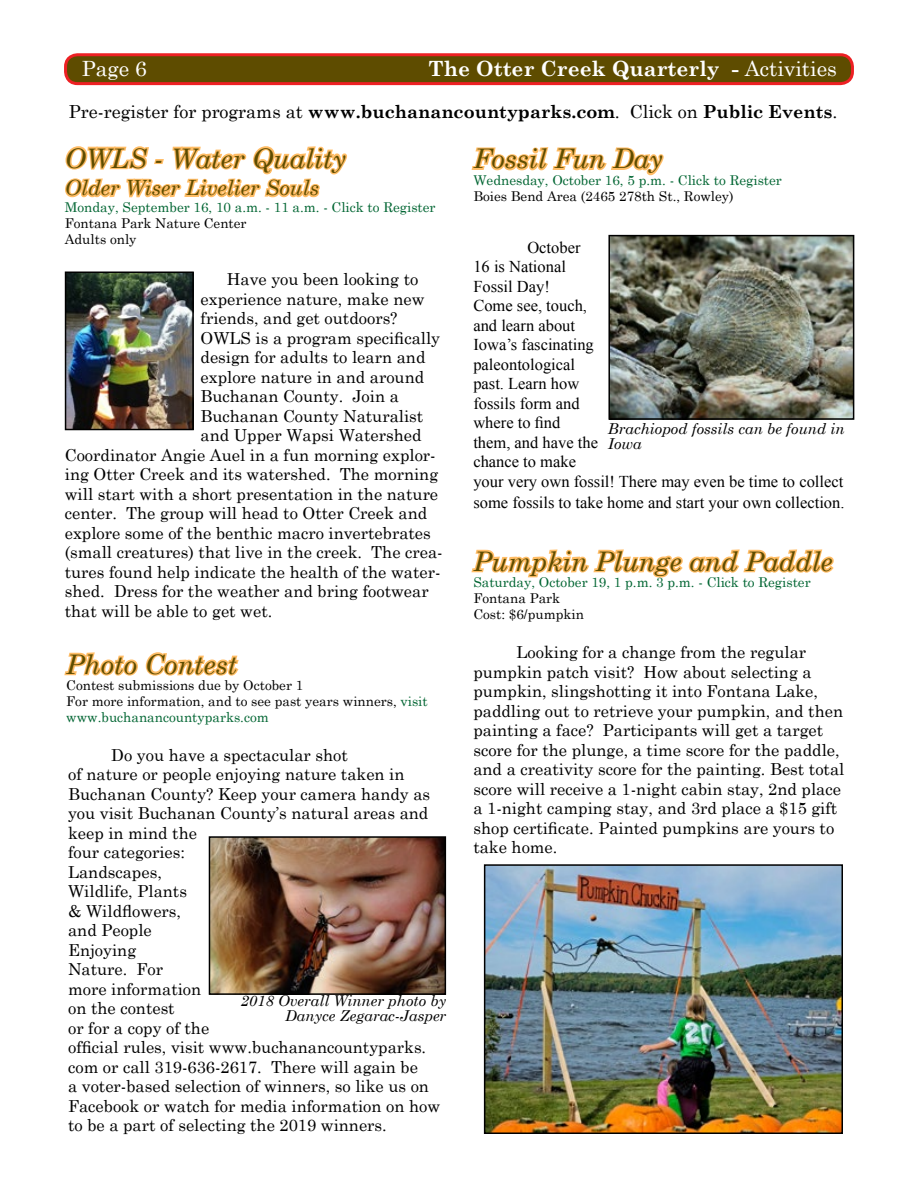
<style>
.page{position:relative;width:918px;height:1188px;background:#fff}
.page>*{position:absolute;margin:0;border:0;box-sizing:border-box;transform-origin:0 0}
.t1{font:italic 27px "Century Schoolbook";color:#5e4c00}
.t2{font:700 21px "Century Schoolbook";color:#fff}
.t3{font:italic 21px "Century Schoolbook";color:#5e4c00}
.t4{font:21px "Century Schoolbook";color:#fff}
.t5{font:700 18px "Century Schoolbook";color:#000}
.t6{font:16.5px/19.5px "Century Schoolbook";color:#000}
.t7{font:16.5px/19.5px "Times New Roman";color:#000}
.t8{font:italic 15px/15px "Century Schoolbook";color:#000}
.t9{font:13.5px/16.2px "Century Schoolbook";color:#000}
.t10{font:13.5px "Century Schoolbook";color:#006532}
.s1{font-weight:400}
.s2{color:#006532}
</style>
<div class="page">
<div style="left:66px;top:55px;width:786px;height:29px;background:#5e4c00;border-radius:12px"></div>
<div style="left:64px;top:53px;width:790px;height:32px;border:3px solid #ed2024;border-radius:12px"></div>
<svg style="left:471px;top:549px;width:363px;height:29px"></svg>
<svg style="left:471px;top:147px;width:193px;height:29px"></svg>
<img style="left:611px;top:238px;width:240px;height:179px">
<div style="left:608px;top:235px;width:246px;height:185px;border:2px solid #000"></div>
<img style="left:487px;top:867px;width:353px;height:264px">
<div style="left:484px;top:864px;width:359px;height:270px;border:2px solid #000"></div>
<svg style="left:64px;top:652px;width:175px;height:24px"></svg>
<img style="left:212px;top:839px;width:231px;height:153px">
<div style="left:209px;top:836px;width:237px;height:159px;border:2px solid #000"></div>
<svg style="left:65px;top:146px;width:282px;height:52px"></svg>
<img style="left:68px;top:275px;width:123px;height:152px">
<div style="left:65px;top:272px;width:129px;height:158px;border:2px solid #000"></div>
<p class="t4" style="left:82px;top:50px;width:66px">Page 6</p>
<p class="t2" style="left:429px;top:52px;width:410px">The Otter Creek Quarterly - <span class="s1">Activities</span></p>
<p class="t5" style="left:69px;top:98px;width:770px"><span class="s1">Pre-register for programs at</span> www.buchanancountyparks.com<span class="s1">. Click on</span> Public Events<span class="s1">.</span></p>
<h1 class="t1" style="left:65px;top:138px;width:283px">OWLS - Water Quality</h1>
<p class="t3" style="left:65px;top:172px;width:256px">Older Wiser Livelier Souls</p>
<p class="t10" style="left:65px;top:195px;width:372px">Monday, September 16, 10 a.m. - 11 a.m. - Click to Register</p>
<p class="t9" style="left:65px;top:214px;width:183px">Fontana Park Nature Center<br>Adults only</p>
<p class="t6" style="left:227px;top:268px;width:193px">Have you been looking to</p>
<p class="t6" style="left:201px;top:288px;width:225px">experience nature, make new</p>
<p class="t6" style="left:201px;top:307px;width:199px">friends, and get outdoors?</p>
<p class="t6" style="left:201px;top:327px;width:241px">OWLS is a program specifically</p>
<p class="t6" style="left:201px;top:346px;width:226px">design for adults to learn and</p>
<p class="t6" style="left:201px;top:366px;width:225px">explore nature in and around</p>
<p class="t6" style="left:201px;top:385px;width:200px">Buchanan County. Join a</p>
<p class="t6" style="left:201px;top:405px;width:224px">Buchanan County Naturalist</p>
<p class="t6" style="left:201px;top:424px;width:222px">and Upper Wapsi Watershed</p>
<p class="t6" style="left:65px;top:444px;width:372px">Coordinator Angie Auel in a fun morning explor-</p>
<p class="t6" style="left:65px;top:463px;width:375px">ing Otter Creek and its watershed. The morning</p>
<p class="t6" style="left:65px;top:483px;width:375px">will start with a short presentation in the nature</p>
<p class="t6" style="left:65px;top:502px;width:364px">center. The group will head to Otter Creek and</p>
<p class="t6" style="left:65px;top:522px;width:368px">explore some of the benthic macro invertebrates</p>
<p class="t6" style="left:65px;top:541px;width:379px">(small creatures) that live in the creek. The crea-</p>
<p class="t6" style="left:65px;top:561px;width:377px">tures found help indicate the health of the water-</p>
<p class="t6" style="left:65px;top:580px;width:365px">shed. Dress for the weather and bring footwear</p>
<p class="t6" style="left:65px;top:600px;width:209px">that will be able to get wet.</p>
<h1 class="t1" style="left:66px;top:644px;width:172px">Photo Contest</h1>
<p class="t9" style="left:66px;top:676px;width:363px">Contest submissions due by October 1<br>For more information, and to see past years winners, <span class="s2">visit www.buchanancountyparks.com</span></p>
<p class="t6" style="left:68px;top:744px;width:374px;text-indent:43px">Do you have a spectacular shot<br>of nature or people enjoying nature taken in<br>Buchanan County? Keep your camera handy as you visit Buchanan County’s natural areas and keep in mind the<br>four categories:<br>Landscapes,<br>Wildlife, Plants<br>&amp; Wildflowers,<br>and People<br>Enjoying<br>Nature. For<br>more information<br>on the contest<br>or for a copy of the<br>official rules, visit www.buchanancountyparks. com or call 319-636-2617. There will again be<br>a voter-based selection of winners, so like us on<br>Facebook or watch for media information on how to be a part of selecting the 2019 winners.</p>
<p class="t8" style="left:240px;top:993px;width:207px;text-align:right">2018 Overall Winner photo by<br>Danyce Zegarac-Jasper</p>
<h1 class="t1" style="left:473px;top:138px;width:191px">Fossil Fun Day</h1>
<p class="t10" style="left:473px;top:168px;width:310px">Wednesday, October 16, 5 p.m. - Click to Register</p>
<p class="t9" style="left:473px;top:187px;width:262px">Boies Bend Area (2465 278th St., Rowley)</p>
<p class="t7" style="left:473px;top:237px;width:371px;text-indent:54px">October<br>16 is National<br>Fossil Day!<br>Come see, touch,<br>and learn about<br>Iowa’s fascinating<br>paleontological<br>past. Learn how<br>fossils form and<br>where to find<br>them, and have the<br>chance to make<br>your very own fossil! There may even be time to collect</p>
<p class="t7" style="left:473px;top:493px;width:373px">some fossils to take home and start your own collection.</p>
<p class="t8" style="left:608px;top:421px;width:238px">Brachiopod fossils can be found in<br>Iowa</p>
<h1 class="t1" style="left:473px;top:541px;width:361px">Pumpkin Plunge and Paddle</h1>
<p class="t10" style="left:473px;top:571px;width:339px">Saturday, October 19, 1 p.m. 3 p.m. - Click to Register</p>
<p class="t9" style="left:473px;top:589px;width:112px">Fontana Park<br>Cost: $6/pumpkin</p>
<p class="t6" style="left:473px;top:641px;width:372px;text-indent:43px">Looking for a change from the regular pumpkin patch visit? How about selecting a pumpkin, slingshotting it into Fontana Lake, paddling out to retrieve your pumpkin, and then painting a face? Participants will get a target score for the plunge, a time score for the paddle, and a creativity score for the painting. Best total score will receive a 1-night cabin stay, 2nd place a 1-night camping stay, and 3rd place a $15 gift shop certificate. Painted pumpkins are yours to take home.</p>
</div>
